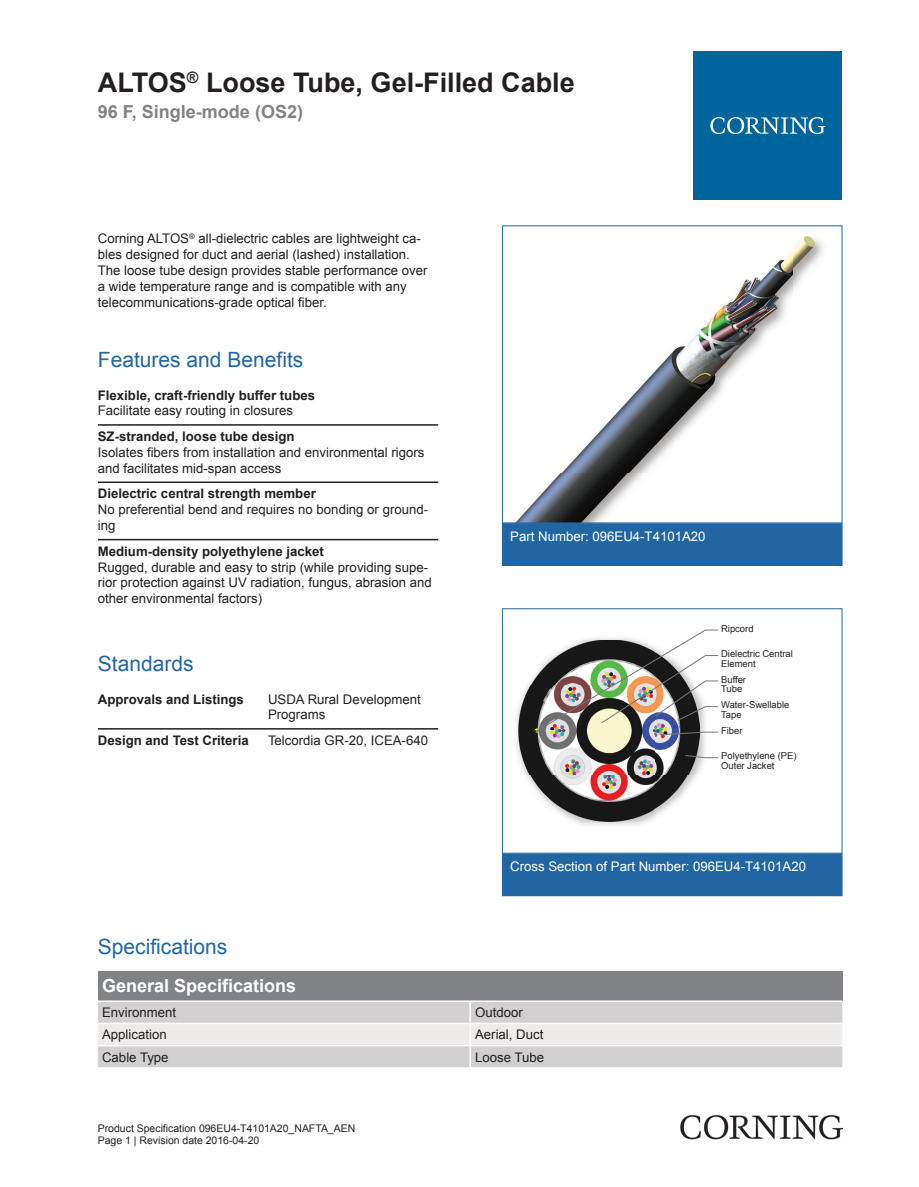
<style>
.page{position:relative;width:919px;height:1187px;background:#fff}
.page>*{position:absolute;margin:0;border:0;box-sizing:border-box;transform-origin:0 0}
.t1{font:700 27px "Arial";color:#231f20}
.t2{font:21px "Arial";color:#2166a2}
.t3{font:700 18px "Arial";color:#fff}
.t4{font:700 18px "Arial";color:#808285}
.t5{font:13.2px/15.9px "Arial";color:#231f20}
.t6{font:700 13.2px "Arial";color:#231f20}
.t7{font:13.2px "Arial";color:#fff}
.t8{font:10.5px/12.6px "Arial";color:#231f20}
.t9{font:9.45px/9.4px "Arial";color:#231f20}
</style>
<div class="page">
<img style="left:517px;top:236px;width:306px;height:285px">
<div style="left:502px;top:523px;width:340px;height:42px;background:#2166a2"></div>
<div style="left:502px;top:523px;width:340px;height:43px;border:1px solid #2166a2"></div>
<img style="left:516px;top:710px;width:194px;height:115px">
<img style="left:518px;top:676px;width:181px;height:145px">
<svg style="left:535px;top:629px;width:183px;height:129px"></svg>
<div style="left:502px;top:608px;width:340px;height:245px;border:1px solid #2166a2"></div>
<div style="left:502px;top:853px;width:340px;height:42px;background:#2166a2"></div>
<div style="left:502px;top:853px;width:340px;height:43px;border:1px solid #2166a2"></div>
<hr style="left:98px;top:424px;width:340px;height:1px;background:#231f20">
<hr style="left:98px;top:481px;width:340px;height:2px;background:#231f20">
<hr style="left:98px;top:539px;width:340px;height:1px;background:#231f20">
<hr style="left:98px;top:728px;width:170px;height:1px;background:#231f20">
<hr style="left:268px;top:728px;width:170px;height:1px;background:#231f20">
<div style="left:98px;top:970px;width:744px;height:30px;background:#808285"></div>
<div style="left:98px;top:1002px;width:744px;height:65px;background:#d1cfcf"></div>
<div style="left:98px;top:1024px;width:744px;height:20px;background:#edeceb"></div>
<hr style="left:469px;top:1001px;width:2px;height:21px;background:#fff">
<hr style="left:469px;top:1024px;width:2px;height:20px;background:#fff">
<hr style="left:469px;top:1046px;width:2px;height:21px;background:#fff">
<hr style="left:98px;top:1022px;width:372px;height:2px;background:#fff">
<hr style="left:470px;top:1022px;width:372px;height:2px;background:#fff">
<hr style="left:98px;top:1044px;width:372px;height:2px;background:#fff">
<hr style="left:470px;top:1044px;width:372px;height:2px;background:#fff">
<div style="left:693px;top:51px;width:149px;height:149px;background:#00649e"></div>
<svg style="left:710px;top:117px;width:115px;height:17px"></svg>
<img style="left:680px;top:1115px;width:162px;height:24px">
<h1 class="t1" style="left:98px;top:64px;width:478px">ALTOS<sup>®</sup> Loose Tube, Gel-Filled Cable</h1>
<h3 class="t4" style="left:98px;top:100px;width:207px">96 F, Single-mode (OS2)</h3>
<p class="t5" style="left:98px;top:231px;width:331px">Corning ALTOS<sup>®</sup> all -dielectric cables are lightweight ca&shy;bles designed for duct and aerial (lashed) installation.<br>The loose tube design provides stable performance over a wide temperature range and is compatible with any telecommunications -grade optical fiber.</p>
<h2 class="t2" style="left:98px;top:346px;width:207px">Features and Benefits</h2>
<p class="t6" style="left:98px;top:386px;width:219px">Flexible, craft-friendly buffer tubes</p>
<p class="t5" style="left:98px;top:403px;width:197px">Facilitate easy routing in closures</p>
<p class="t6" style="left:98px;top:427px;width:198px">SZ-stranded, loose tube design</p>
<p class="t5" style="left:98px;top:444px;width:328px">Isolates fibers from installation and environmental rigors and facilitates mid-span access</p>
<p class="t6" style="left:98px;top:485px;width:219px">Dielectric central strength member</p>
<p class="t5" style="left:98px;top:502px;width:332px">No preferential bend and requires no bonding or ground&shy;ing</p>
<p class="t6" style="left:98px;top:542px;width:227px">Medium-density polyethylene jacket</p>
<p class="t5" style="left:98px;top:559px;width:335px">Rugged, durable and easy to strip (while providing supe&shy;rior protection against UV radiation, fungus, abrasion and other environmental factors)</p>
<h2 class="t2" style="left:98px;top:650px;width:97px">Standards</h2>
<p class="t6" style="left:98px;top:690px;width:147px">Approvals and Listings</p>
<p class="t5" style="left:268px;top:691px;width:154px">USDA Rural Development<br>Programs</p>
<p class="t6" style="left:98px;top:731px;width:152px">Design and Test Criteria</p>
<p class="t5" style="left:268px;top:732px;width:161px">Telcordia GR-20, ICEA-640</p>
<p class="t7" style="left:510px;top:527px;width:197px">Part Number: 096EU4-T4101A20</p>
<p class="t9" style="left:721px;top:623px;width:34px">Ripcord</p>
<p class="t9" style="left:721px;top:649px;width:73px">Dielectric Central<br>Element</p>
<p class="t9" style="left:721px;top:674px;width:26px">Buffer<br>Tube</p>
<p class="t9" style="left:721px;top:700px;width:70px">Water-Swellable<br>Tape</p>
<p class="t9" style="left:721px;top:725px;width:23px">Fiber</p>
<p class="t9" style="left:721px;top:751px;width:77px">Polyethylene (PE)<br>Outer Jacket</p>
<p class="t7" style="left:510px;top:857px;width:297px">Cross Section of Part Number: 096EU4-T4101A20</p>
<h2 class="t2" style="left:98px;top:932px;width:131px">Specifications</h2>
<h3 class="t3" style="left:102px;top:973px;width:196px">General Specifications</h3>
<p class="t5" style="left:102px;top:1004px;width:76px">Environment</p>
<p class="t5" style="left:475px;top:1004px;width:49px">Outdoor</p>
<p class="t5" style="left:102px;top:1026px;width:66px">Application</p>
<p class="t5" style="left:475px;top:1026px;width:70px">Aerial, Duct</p>
<p class="t5" style="left:102px;top:1048px;width:68px">Cable Type</p>
<p class="t5" style="left:475px;top:1048px;width:70px">Loose Tube</p>
<p class="t8" style="left:98px;top:1121px;width:259px">Product Specification 096EU4-T4101A20_NAFTA_AEN<br>Page 1 | Revision date 2016-04-20</p>
</div>
